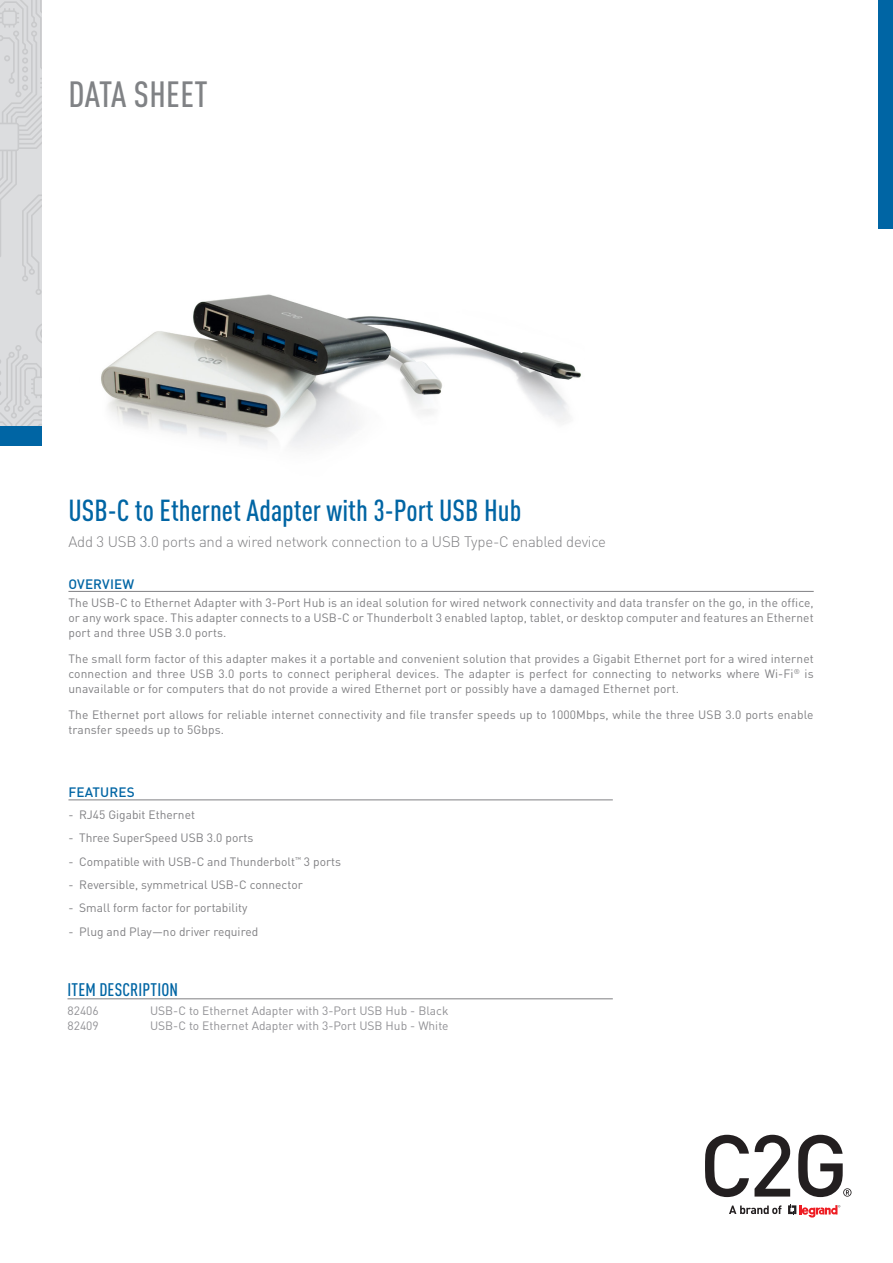
<style>
.page{position:relative;width:893px;height:1263px;background:#fff}
.page>*{position:absolute;margin:0;border:0;box-sizing:border-box;transform-origin:0 0}
.t1{font:500 condensed 36px "DIN Pro";letter-spacing:.01em;color:#808285}
.Product_Header{font:500 condensed 30px "DIN Pro";color:#0065a4}
.Characteristics_Sect{font:500 condensed 18px "DIN Pro";letter-spacing:.01em;color:#0065a4}
.Product_Header-2{font:300 15px "DIN Pro";letter-spacing:-.015em;color:#808083}
.Characteristics_Sect-2{font:500 13.5px "DIN Pro";letter-spacing:.01em;color:#0065a4}
.Main_Body_Copy{font:12px/15px "DIN Pro";letter-spacing:.01em;color:#808083;text-align:justify}
.Header_Bullets{font:12px "DIN Pro";color:#808083}
.Item_Description_MSR{font:12px "DIN Pro";color:#919195}
</style>
<div class="page">
<div style="left:0;top:0;width:41px;height:445px;background:#dcdddf"></div>
<svg style="left:0;top:324px;width:41px;height:102px"></svg>
<svg style="left:0;top:0;width:41px;height:295px"></svg>
<div style="left:878px;top:0;width:15px;height:229px;background:#0065a4"></div>
<svg style="left:788px;top:1204px;width:52px;height:14px"></svg>
<svg style="left:729px;top:1205px;width:52px;height:9px"></svg>
<svg style="left:705px;top:1135px;width:85px;height:62px"></svg>
<svg style="left:798px;top:1135px;width:53px;height:62px"></svg>
<div style="left:0;top:426px;width:41px;height:19px;background:#0065a4"></div>
<hr style="left:68px;top:591px;width:746px;height:1px;background:#808083">
<hr style="left:68px;top:799px;width:545px;height:1px;background:#808083">
<hr style="left:68px;top:998px;width:545px;height:1px;background:#808083">
<img style="left:101px;top:294px;width:480px;height:154px">
<h1 class="t1" style="left:68px;top:73px;width:141px">DATA SHEET</h1>
<p class="Product_Header" style="left:68px;top:492px;width:454px">USB-C to Ethernet Adapter with 3-Port USB Hub</p>
<p class="Product_Header-2" style="left:68px;top:531px;width:539px">Add 3 USB 3.0 ports and a wired network connection to a USB Type-C enabled device</p>
<p class="Characteristics_Sect-2" style="left:69px;top:575px;width:67px">OVERVIEW</p>
<p class="Main_Body_Copy" style="left:68px;top:595px;width:747px">The USB-C to Ethernet Adapter with 3-Port Hub is an ideal solution for wired network connectivity and data transfer on the go, in the office, or any work space. This adapter connects to a USB-C or Thunderbolt 3 enabled laptop, tablet, or desktop computer and features an Ethernet port and three USB 3.0 ports.</p>
<p class="Main_Body_Copy" style="left:68px;top:651px;width:747px">The small form factor of this adapter makes it a portable and convenient solution that provides a Gigabit Ethernet port for a wired internet connection and three USB 3.0 ports to connect peripheral devices. The adapter is perfect for connecting to networks where Wi-Fi<sup>®</sup> is unavailable or for computers that do not provide a wired Ethernet port or possibly have a damaged Ethernet port.</p>
<p class="Main_Body_Copy" style="left:68px;top:707px;width:747px">The Ethernet port allows for reliable internet connectivity and file transfer speeds up to 1000Mbps, while the three USB 3.0 ports enable transfer speeds up to 5Gbps.</p>
<p class="Characteristics_Sect-2" style="left:69px;top:783px;width:68px">FEATURES</p>
<p class="Header_Bullets" style="left:68px;top:806px;width:128px">- RJ45 Gigabit Ethernet</p>
<p class="Header_Bullets" style="left:68px;top:830px;width:186px">- Three SuperSpeed USB 3.0 ports</p>
<p class="Header_Bullets" style="left:68px;top:853px;width:274px">- Compatible with USB-C and Thunderbolt<sup>™</sup> 3 ports</p>
<p class="Header_Bullets" style="left:68px;top:876px;width:236px">- Reversible, symmetrical USB-C connector</p>
<p class="Header_Bullets" style="left:68px;top:900px;width:180px">- Small form factor for portability</p>
<p class="Header_Bullets" style="left:68px;top:923px;width:191px">- Plug and Play—no driver required</p>
<p class="Characteristics_Sect" style="left:68px;top:979px;width:112px">ITEM DESCRIPTION</p>
<p class="Item_Description_MSR" style="left:68px;top:1002px;width:33px">82406</p>
<p class="Item_Description_MSR" style="left:150px;top:1002px;width:300px">USB-C to Ethernet Adapter with 3-Port USB Hub - Black</p>
<p class="Item_Description_MSR" style="left:68px;top:1017px;width:33px">82409</p>
<p class="Item_Description_MSR" style="left:150px;top:1017px;width:300px">USB-C to Ethernet Adapter with 3-Port USB Hub - White</p>
</div>
